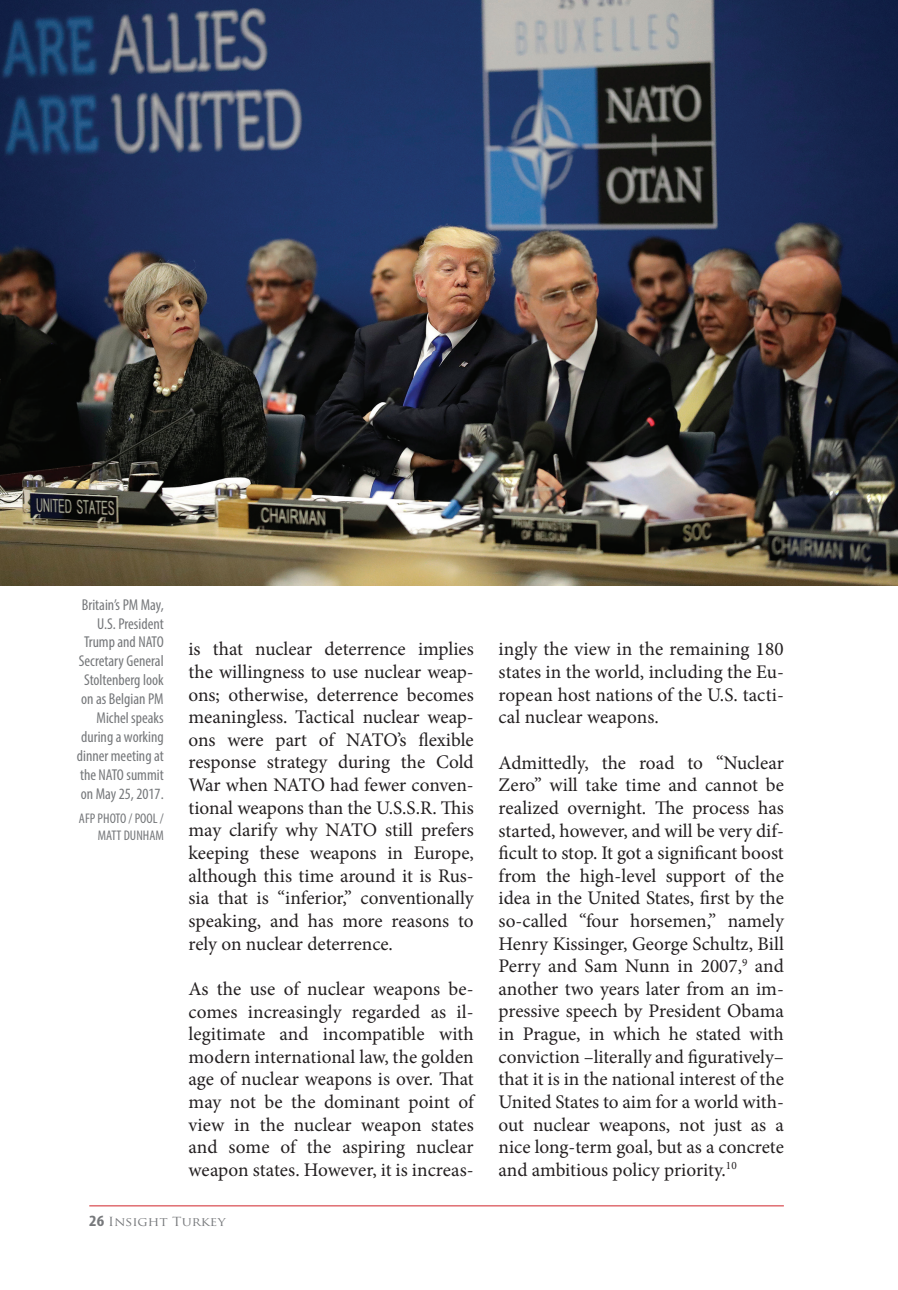
<style>
.page{position:relative;width:898px;height:1290px;background:#fff}
.page>*{position:absolute;margin:0;border:0;box-sizing:border-box;transform-origin:0 0}
.t1{font:19.25px/22.6px "Minion Pro";color:#231f20;text-align:justify}
.t2{font:condensed 15.75px/18.9px "Myriad Pro";color:#76787b;text-align:right}
.t3{font:condensed 14px/16.8px "Myriad Pro";color:#76787b;text-align:right}
.t4{font:12.25px "Trajan Pro";color:#76787b;scale:1.11 1}
.s1{font-family:"Myriad Pro";font-weight:700;font-stretch:condensed;font-size:15.75px}
</style>
<div class="page">
<hr style="left:89px;top:1205px;width:695px;height:1px;background:#d1232a">
<img style="left:0;top:0;width:898px;height:585px">
<p class="t2" style="left:77px;top:595px;width:88px">Britain’s PM May,<br>U.S. President<br>Trump and NATO<br>Secretary General<br>Stoltenberg look on as Belgian PM<br>Michel speaks during a working dinner meeting at the NATO summit on May 25, 2017.</p>
<p class="t3" style="left:79px;top:810px;width:86px">AFP PHOTO / POOL /<br>MATT DUNHAM</p>
<p class="t1" style="left:189px;top:638px;width:287px">is that nuclear deterrence implies the willingness to use nuclear weap&shy;ons; otherwise, deterrence becomes meaningless. Tactical nuclear weap&shy;ons were part of NATO’s flexible response strategy during the Cold War when NATO had fewer conven&shy;tional weapons than the U.S.S.R. This may clarify why NATO still prefers keeping these weapons in Europe, although this time around it is Rus&shy;sia that is “inferior,” conventionally speaking, and has more reasons to rely on nuclear deterrence.</p>
<p class="t1" style="left:189px;top:977px;width:287px">As the use of nuclear weapons be&shy;comes increasingly regarded as il&shy;legitimate and incompatible with modern international law, the golden age of nuclear weapons is over. That may not be the dominant point of view in the nuclear weapon states and some of the aspiring nuclear weapon states. However, it is increas-</p>
<p class="t4" style="left:89px;top:1213px;width:124px"><span class="s1">26</span> Insight Turkey</p>
<p class="t1" style="left:499px;top:638px;width:287px">ingly the view in the remaining 180 states in the world, including the Eu&shy;ropean host nations of the U.S. tacti&shy;cal nuclear weapons.</p>
<p class="t1" style="left:499px;top:751px;width:287px">Admittedly, the road to “Nuclear Zero” will take time and cannot be realized overnight. The process has started, however, and will be very dif&shy;ficult to stop. It got a significant boost from the high-level support of the idea in the United States, first by the so-called “four horsemen,” namely Henry Kissinger, George Schultz, Bill Perry and Sam Nunn in 2007,<sup>9</sup> and another two years later from an im&shy;pressive speech by President Obama in Prague, in which he stated with conviction –literally and figuratively– that it is in the national interest of the United States to aim for a world with&shy;out nuclear weapons, not just as a nice long-term goal, but as a concrete and ambitious policy priority.<sup>10</sup></p>
</div>
